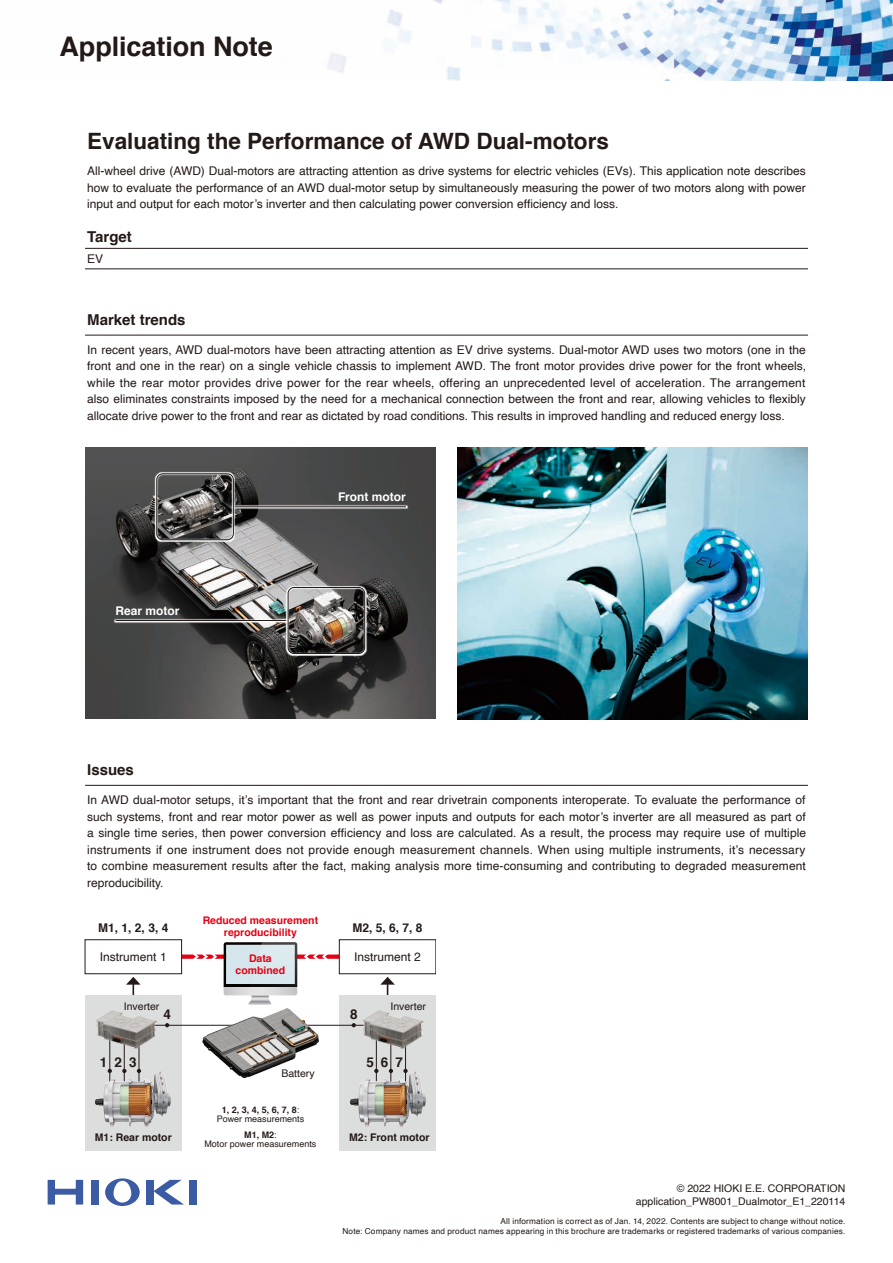
<style>
.page{position:relative;width:893px;height:1263px;background:#fff}
.page>*{position:absolute;margin:0;border:0;box-sizing:border-box;transform-origin:0 0}
.t1{font:700 27px "Helvetica";letter-spacing:-.005em;color:#231916}
.t2{font:700 22.5px "Helvetica";color:#231916}
.t3{font:700 15px "Helvetica";color:#231916}
.t4{font:700 13.5px "Helvetica";color:#231916}
.t5{font:12px/16.5px "Helvetica";color:#231916;text-align:justify}
.t6{font:700 12px "Helvetica";color:#231916}
.t7{font:700 12px "Helvetica";color:#fff}
.t8{font:10.5px/13.5px "Helvetica";color:#231916;text-align:right}
.t9{font:700 10.5px/12px "Helvetica";color:#e60013;text-align:center}
.t10{font:700 10.5px "Helvetica";color:#231916}
.t11{font:9px "Helvetica";color:#231916}
.t12{font:700 9px "Helvetica";color:#231916}
.t13{font:8.25px/10.1px "Helvetica";letter-spacing:.02em;color:#231916;text-align:right}
.s1{font-weight:400}
</style>
<div class="page">
<img style="left:327px;top:0;width:566px;height:81px">
<svg style="left:48px;top:1180px;width:35px;height:24px"></svg>
<div style="left:91px;top:1180px;width:8px;height:24px;background:#3b5ca4"></div>
<svg style="left:105px;top:1178px;width:35px;height:28px"></svg>
<div style="left:146px;top:1180px;width:7px;height:24px;background:#3b5ca4"></div>
<svg style="left:153px;top:1180px;width:30px;height:24px"></svg>
<div style="left:189px;top:1180px;width:7px;height:24px;background:#3b5ca4"></div>
<hr style="left:85px;top:335px;width:723px;height:1px;background:#231916">
<hr style="left:85px;top:248px;width:723px;height:1px;background:#231916">
<hr style="left:85px;top:269px;width:723px;height:1px;background:#231916">
<hr style="left:85px;top:785px;width:723px;height:1px;background:#231916">
<img style="left:85px;top:447px;width:351px;height:272px">
<img style="left:113px;top:618px;width:173px;height:5px">
<img style="left:115px;top:619px;width:171px;height:3px">
<hr style="left:116px;top:620px;width:172px;height:1px;background:#231916">
<img style="left:236px;top:504px;width:172px;height:5px">
<img style="left:236px;top:505px;width:171px;height:3px">
<hr style="left:233px;top:506px;width:173px;height:1px;background:#231916">
<img style="left:286px;top:585px;width:81px;height:71px">
<img style="left:287px;top:586px;width:79px;height:69px">
<div style="left:288px;top:587px;width:77px;height:67px;border:1px solid #231916;border-radius:6px"></div>
<img style="left:154px;top:471px;width:82px;height:71px">
<img style="left:156px;top:473px;width:79px;height:68px">
<div style="left:156px;top:473px;width:78px;height:67px;border:1px solid #231916;border-radius:6px"></div>
<img style="left:457px;top:447px;width:351px;height:272px">
<svg style="left:380px;top:977px;width:15px;height:18px"></svg>
<div style="left:339px;top:995px;width:97px;height:156px;background:#dcdddd"></div>
<div style="left:85px;top:939px;width:97px;height:35px;border:1px solid #231916"></div>
<div style="left:85px;top:995px;width:97px;height:156px;background:#dcdddd"></div>
<hr style="left:110px;top:1029px;width:1px;height:61px;background:#231916">
<hr style="left:124px;top:1029px;width:1px;height:61px;background:#231916">
<hr style="left:139px;top:1029px;width:1px;height:61px;background:#231916">
<svg style="left:165px;top:1023px;width:4px;height:4px"></svg>
<img style="left:96px;top:1072px;width:75px;height:55px">
<svg style="left:174px;top:942px;width:172px;height:62px"></svg>
<div style="left:339px;top:940px;width:97px;height:34px;background:#fff"></div>
<div style="left:339px;top:939px;width:97px;height:35px;border:1px solid #231916"></div>
<svg style="left:126px;top:977px;width:15px;height:18px"></svg>
<hr style="left:121px;top:1025px;width:261px;height:1px;background:#231916">
<img style="left:202px;top:1008px;width:116px;height:69px">
<img style="left:96px;top:1010px;width:63px;height:40px">
<svg style="left:352px;top:1023px;width:4px;height:4px"></svg>
<hr style="left:376px;top:1029px;width:1px;height:61px;background:#231916">
<hr style="left:391px;top:1029px;width:1px;height:61px;background:#231916">
<hr style="left:405px;top:1029px;width:1px;height:61px;background:#231916">
<svg style="left:403px;top:1069px;width:5px;height:3px"></svg>
<img style="left:362px;top:1010px;width:62px;height:40px">
<img style="left:350px;top:1072px;width:75px;height:55px">
<h1 class="t1" style="left:60px;top:25px;width:215px">Application Note</h1>
<h2 class="t2" style="left:87px;top:123px;width:523px">Evaluating the Performance of AWD Dual-motors</h2>
<p class="t5" style="left:87px;top:163px;width:720px">All-wheel drive (AWD) Dual-motors are attracting attention as drive systems for electric vehicles (EVs .) This application note describes how to evaluate the performance of an AWD dual-motor setup by simultaneously measuring the power of two motors along with power input and output for each motor s’ inverter and then calculating power conversion efficiency and loss.</p>
<p class="t3" style="left:87px;top:225px;width:46px">Target</p>
<p class="t5" style="left:87px;top:251px;width:18px">EV</p>
<p class="t3" style="left:87px;top:307px;width:100px">Market trends</p>
<p class="t5" style="left:87px;top:342px;width:720px">In recent years, AWD dual-motors have been attracting attention as EV drive systems. Dual-motor AWD uses two motors (one in the front and one in the rear) on a single vehicle chassis to implement AWD. The front motor provides drive power for the front wheels, while the rear motor provides drive power for the rear wheels, offering an unprecedented level of acceleration. The arrangement also eliminates constraints imposed by the need for a mechanical connection between the front and rear, allowing vehicles to flexibly allocate drive power to the front and rear as dictated by road conditions. This results in improved handling and reduced energy loss.</p>
<p class="t7" style="left:116px;top:601px;width:65px">Rear motor</p>
<p class="t7" style="left:338px;top:487px;width:69px">Front motor</p>
<p class="t3" style="left:87px;top:757px;width:48px">Issues</p>
<p class="t5" style="left:87px;top:792px;width:720px">In AWD dual-motor setups s’i t, important that the front and rear drivetrain components interoperate. To evaluate the performance of such systems, front and rear motor power as well as power inputs and outputs for each motor s’ inverter are all measured as part of a single time series, then power conversion efficiency and loss are calculated. As a result, the process may require use of multiple instruments if one instrument does not provide enough measurement channels. When using multiple instruments, s’i t necessary to combine measurement results after the fact, making analysis more time-consuming and contributing to degraded measurement reproducibility.</p>
<p class="t6" style="left:98px;top:918px;width:72px">M1, 1, 2, 3, 4</p>
<p class="t9" style="left:203px;top:915px;width:117px">Reduced measurement reproducibility</p>
<p class="t6" style="left:353px;top:918px;width:72px">M2, 5, 6, 7, 8</p>
<p class="t5" style="left:100px;top:949px;width:68px">Instrument 1</p>
<p class="t9" style="left:236px;top:952px;width:51px">Data combined</p>
<p class="t5" style="left:354px;top:949px;width:68px">Instrument 2</p>
<p class="t8" style="left:124px;top:999px;width:37px">Inverter</p>
<p class="t4" style="left:163px;top:1003px;width:9px">4</p>
<p class="t4" style="left:350px;top:1003px;width:9px">8</p>
<p class="t8" style="left:390px;top:999px;width:37px">Inverter</p>
<p class="t4" style="left:100px;top:1051px;width:9px">1</p>
<p class="t4" style="left:114px;top:1051px;width:9px">2</p>
<p class="t4" style="left:129px;top:1051px;width:9px">3</p>
<p class="t4" style="left:366px;top:1051px;width:9px">5</p>
<p class="t4" style="left:381px;top:1051px;width:9px">6</p>
<p class="t4" style="left:396px;top:1051px;width:9px">7</p>
<p class="t8" style="left:281px;top:1067px;width:35px">Battery</p>
<p class="t10" style="left:95px;top:1129px;width:79px">M1: Rear motor</p>
<p class="t12" style="left:222px;top:1102px;width:79px">1, 2, 3, 4, 5, 6, 7, 8<span class="s1">:</span></p>
<p class="t11" style="left:204px;top:1136px;width:114px">Motor power measurements</p>
<p class="t11" style="left:217px;top:1112px;width:89px">Power measurements</p>
<p class="t12" style="left:244px;top:1127px;width:34px">M1, M2<span class="s1">:</span></p>
<p class="t10" style="left:349px;top:1129px;width:82px">M2: Front motor</p>
<p class="t8" style="left:636px;top:1182px;width:211px">© 2022 HIOKI E E. . CORPORATION application_PW8001_Dualmotor E_ _1 220114</p>
<p class="t13" style="left:342px;top:1216px;width:504px">All information is correct as of Jan. 14, 2022. Contents are subject to change without notice.<br>Note: Company names and product names appearing in this brochure are trademarks or registered trademarks of various companies.</p>
</div>
